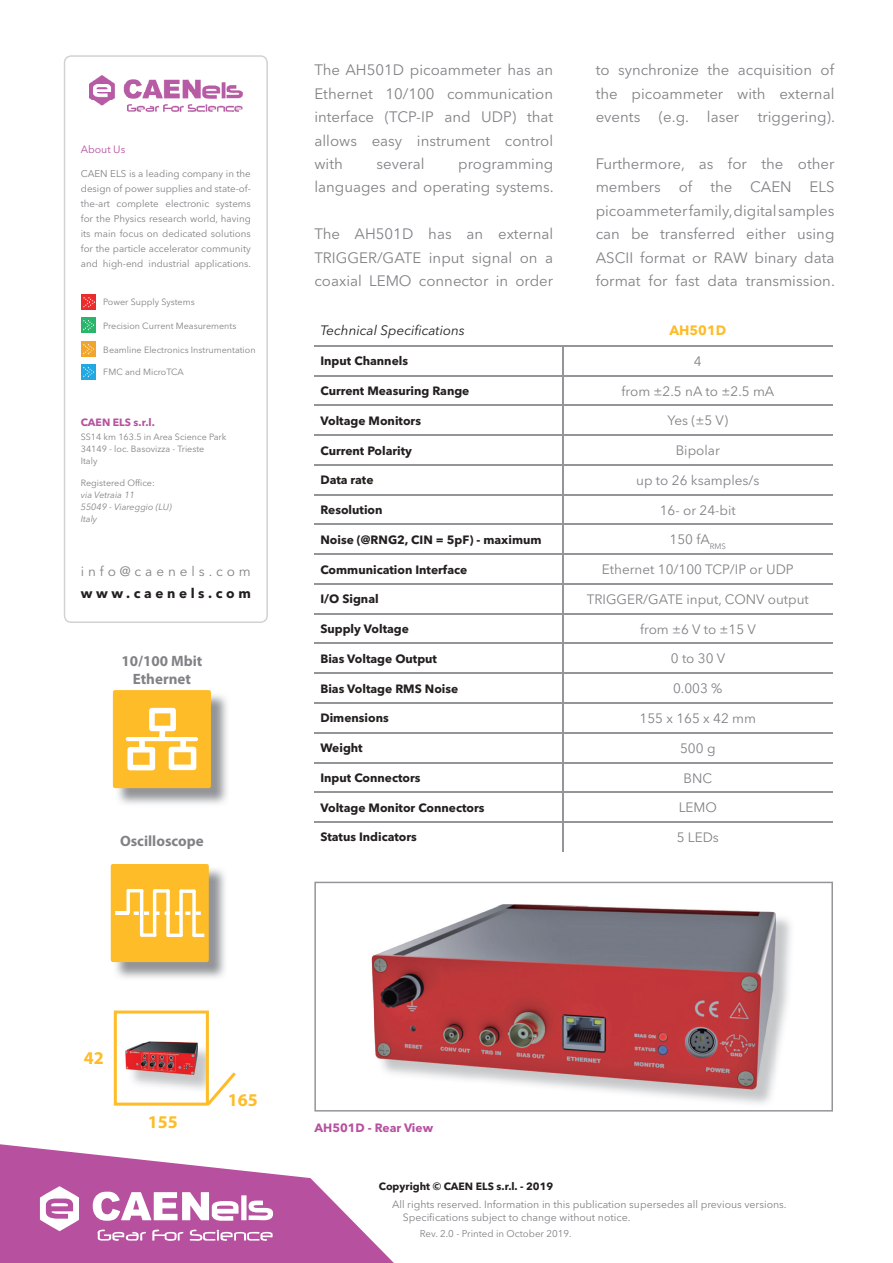
<style>
.page{position:relative;width:893px;height:1263px;background:#fff}
.page>*{position:absolute;margin:0;border:0;box-sizing:border-box;transform-origin:0 0}
.t1{font:117px "Caenels";color:#fff}
.t2{font:700 18px "Myriad Pro";color:#fdbc28}
.t3{font:15px/23.4px "Avenir Next LT Pro";color:#808285;text-align:justify}
.t4{font:700 15px/18px "Myriad Pro";color:#808285;text-align:center}
.t5{font:13.5px "Avenir Next LT Pro";color:#808285}
.t6{font:italic 13.5px "Avenir Next LT Pro";color:#231f20}
.t7{font:13.5px "Avenir Next LT Pro";letter-spacing:.29em;color:#808285}
.t8{font:700 13.5px "Avenir Next LT Pro";letter-spacing:.265em;color:#231f20}
.t9{font:700 13.5px "Avenir Next LT Pro";color:#fdbc28}
.t10{font:700 12px "Avenir Next LT Pro";color:#231f20}
.t11{font:700 12px "Avenir Next LT Pro";color:#b7519f}
.t12{font:10.5px/12.6px "Avenir Next LT Pro";color:#808285}
.t13{font:700 10.5px "Avenir Next LT Pro";color:#231f20}
.t14{font:700 10.5px "Avenir Next LT Pro";color:#b7519f}
.t15{font:10.5px "Avenir Next LT Pro";color:#b7519f}
.t16{font:9.75px/15px "Avenir Next LT Pro";color:#808285;text-align:justify}
.t17{font:9px/12px "Avenir Next LT Pro";color:#808285}
.t18{font:italic 9px/12px "Avenir Next LT Pro";color:#808285}
</style>
<div class="page">
<svg style="left:0;top:1144px;width:394px;height:119px;fill:#b7519f"></svg>
<svg style="left:64px;top:55px;width:204px;height:568px"></svg>
<img style="left:89px;top:76px;width:153px;height:36px">
<img style="left:81px;top:341px;width:15px;height:15px">
<img style="left:81px;top:318px;width:15px;height:15px">
<img style="left:81px;top:295px;width:15px;height:14px">
<img style="left:81px;top:365px;width:15px;height:15px">
<svg style="left:314px;top:882px;width:519px;height:229px"></svg>
<hr style="left:314px;top:345px;width:249px;height:1px;background:#939598">
<hr style="left:563px;top:345px;width:270px;height:1px;background:#939598">
<hr style="left:314px;top:375px;width:249px;height:1px;background:#939598">
<hr style="left:563px;top:375px;width:270px;height:1px;background:#939598">
<hr style="left:314px;top:405px;width:249px;height:1px;background:#939598">
<hr style="left:563px;top:405px;width:270px;height:1px;background:#939598">
<hr style="left:314px;top:434px;width:249px;height:2px;background:#939598">
<hr style="left:563px;top:434px;width:270px;height:2px;background:#939598">
<hr style="left:314px;top:464px;width:249px;height:1px;background:#939598">
<hr style="left:563px;top:464px;width:270px;height:1px;background:#939598">
<hr style="left:314px;top:494px;width:249px;height:1px;background:#939598">
<hr style="left:563px;top:494px;width:270px;height:1px;background:#939598">
<hr style="left:314px;top:524px;width:249px;height:1px;background:#939598">
<hr style="left:563px;top:524px;width:270px;height:1px;background:#939598">
<hr style="left:314px;top:554px;width:249px;height:1px;background:#939598">
<hr style="left:563px;top:554px;width:270px;height:1px;background:#939598">
<hr style="left:314px;top:583px;width:249px;height:1px;background:#939598">
<hr style="left:563px;top:583px;width:270px;height:1px;background:#939598">
<hr style="left:314px;top:613px;width:249px;height:1px;background:#939598">
<hr style="left:563px;top:613px;width:270px;height:1px;background:#939598">
<hr style="left:314px;top:643px;width:249px;height:1px;background:#939598">
<hr style="left:563px;top:643px;width:270px;height:1px;background:#939598">
<hr style="left:314px;top:673px;width:249px;height:1px;background:#939598">
<hr style="left:563px;top:673px;width:270px;height:1px;background:#939598">
<hr style="left:314px;top:702px;width:249px;height:1px;background:#939598">
<hr style="left:563px;top:702px;width:270px;height:1px;background:#939598">
<hr style="left:314px;top:732px;width:249px;height:1px;background:#939598">
<hr style="left:563px;top:732px;width:270px;height:1px;background:#939598">
<hr style="left:314px;top:762px;width:249px;height:1px;background:#939598">
<hr style="left:563px;top:762px;width:270px;height:1px;background:#939598">
<hr style="left:314px;top:792px;width:249px;height:1px;background:#939598">
<hr style="left:563px;top:792px;width:270px;height:1px;background:#939598">
<hr style="left:314px;top:821px;width:249px;height:2px;background:#939598">
<hr style="left:563px;top:821px;width:270px;height:2px;background:#939598">
<svg style="left:562px;top:346px;width:1px;height:506px"></svg>
<svg style="left:114px;top:1010px;width:122px;height:95px"></svg>
<img style="left:115px;top:695px;width:112px;height:109px">
<svg style="left:113px;top:690px;width:98px;height:98px"></svg>
<img style="left:113px;top:869px;width:112px;height:109px">
<svg style="left:111px;top:864px;width:98px;height:98px;background:#fdc444"></svg>
<p class="t15" style="left:81px;top:143px;width:46px">About Us</p>
<p class="t16" style="left:81px;top:166px;width:172px">CAEN ELS is a leading company in the design of power supplies and state-of&shy;the-art complete electronic systems for the Physics research world, having its main focus on dedicated solutions for the particle accelerator community and high-end industrial applications.</p>
<p class="t17" style="left:103px;top:296px;width:93px">Power Supply Systems</p>
<p class="t17" style="left:103px;top:319px;width:134px">Precision Current Measurements</p>
<p class="t17" style="left:103px;top:343px;width:154px">Beamline Electronics Instrumentation</p>
<p class="t17" style="left:103px;top:366px;width:82px">FMC and MicroTCA</p>
<p class="t14" style="left:81px;top:416px;width:76px">CAEN ELS s.r.l.</p>
<p class="t17" style="left:81px;top:430px;width:147px">SS14 km 163.5 in Area Science Park<br>34149 - loc. Basovizza - Trieste<br>Italy</p>
<p class="t17" style="left:81px;top:477px;width:75px">Registered Office:</p>
<p class="t18" style="left:81px;top:489px;width:93px">via Vetraia 11<br>55049 - Viareggio (LU)<br>Italy</p>
<p class="t7" style="left:81px;top:563px;width:172px">info@caenels.com</p>
<p class="t8" style="left:81px;top:585px;width:172px">www.caenels.com</p>
<p class="t4" style="left:121px;top:651px;width:82px">10/100 Mbit<br>Ethernet</p>
<p class="t4" style="left:120px;top:831px;width:85px">Oscilloscope</p>
<p class="t3" style="left:314px;top:58px;width:240px">The AH501D picoammeter has an Ethernet 10/100 communication interface (TCP-IP and UDP) that allows easy instrument control with</p>
<p class="t3" style="left:376px;top:152px;width:50px">several</p>
<p class="t3" style="left:314px;top:152px;width:241px;text-align:right">programming<br>languages and operating systems.</p>
<p class="t3" style="left:314px;top:222px;width:240px">The AH501D has an external TRIGGER/GATE input signal on a coaxial LEMO connector in order</p>
<p class="t3" style="left:596px;top:58px;width:241px">to synchronize the acquisition of the picoammeter with external events (e.g. laser triggering).</p>
<p class="t3" style="left:596px;top:152px;width:241px">Furthermore, as for the other members of the CAEN ELS picoammeter family, digital samples can be transferred either using ASCII format or RAW binary data format for fast data transmission.</p>
<p class="t6" style="left:320px;top:322px;width:146px">Technical Specifications</p>
<p class="t9" style="left:669px;top:322px;width:58px">AH501D</p>
<p class="t10" style="left:320px;top:354px;width:89px">Input Channels</p>
<p class="t5" style="left:694px;top:353px;width:9px">4</p>
<p class="t10" style="left:320px;top:383px;width:151px">Current Measuring Range</p>
<p class="t5" style="left:621px;top:383px;width:154px">from ±2.5 nA to ±2.5 mA</p>
<p class="t10" style="left:320px;top:413px;width:102px">Voltage Monitors</p>
<p class="t5" style="left:668px;top:412px;width:62px">Yes (±5 V)</p>
<p class="t10" style="left:320px;top:443px;width:93px">Current Polarity</p>
<p class="t5" style="left:676px;top:442px;width:46px">Bipolar</p>
<p class="t10" style="left:320px;top:473px;width:55px">Data rate</p>
<p class="t5" style="left:636px;top:472px;width:125px">up to 26 ksamples/s</p>
<p class="t10" style="left:320px;top:502px;width:64px">Resolution</p>
<p class="t5" style="left:660px;top:502px;width:78px">16- or 24-bit</p>
<p class="t10" style="left:320px;top:532px;width:223px">Noise (@RNG2, CIN = 5pF) - maximum</p>
<p class="t5" style="left:670px;top:532px;width:58px">150 fA<sub>RMS</sub></p>
<p class="t10" style="left:320px;top:562px;width:148px">Communication Interface</p>
<p class="t5" style="left:602px;top:561px;width:193px">Ethernet 10/100 TCP/IP or UDP</p>
<p class="t10" style="left:320px;top:592px;width:60px">I/O Signal</p>
<p class="t5" style="left:587px;top:591px;width:223px">TRIGGER/GATE input, CONV output</p>
<p class="t10" style="left:320px;top:621px;width:90px">Supply Voltage</p>
<p class="t5" style="left:640px;top:621px;width:117px">from ±6 V to ±15 V</p>
<p class="t10" style="left:320px;top:651px;width:118px">Bias Voltage Output</p>
<p class="t5" style="left:671px;top:651px;width:56px">0 to 30 V</p>
<p class="t10" style="left:320px;top:681px;width:139px">Bias Voltage RMS Noise</p>
<p class="t5" style="left:673px;top:680px;width:51px">0.003 %</p>
<p class="t10" style="left:320px;top:711px;width:70px">Dimensions</p>
<p class="t5" style="left:640px;top:710px;width:118px">155 x 165 x 42 mm</p>
<p class="t10" style="left:320px;top:741px;width:44px">Weight</p>
<p class="t5" style="left:680px;top:740px;width:37px">500 g</p>
<p class="t10" style="left:320px;top:770px;width:102px">Input Connectors</p>
<p class="t5" style="left:683px;top:770px;width:30px">BNC</p>
<p class="t10" style="left:320px;top:800px;width:166px">Voltage Monitor Connectors</p>
<p class="t5" style="left:679px;top:799px;width:40px">LEMO</p>
<p class="t10" style="left:320px;top:830px;width:98px">Status Indicators</p>
<p class="t5" style="left:677px;top:829px;width:44px">5 LEDs</p>
<p class="t2" style="left:84px;top:1046px;width:21px">42</p>
<p class="t2" style="left:148px;top:1110px;width:31px">155</p>
<p class="t2" style="left:228px;top:1088px;width:31px">165</p>
<p class="t11" style="left:314px;top:1121px;width:120px">AH501D - Rear View</p>
<h1 class="t1" style="left:40px;top:1156px;width:235px">C</h1>
<p class="t13" style="left:379px;top:1179px;width:176px">Copyright © CAEN ELS s.r.l. - 2019</p>
<p class="t12" style="left:403px;top:1198px;width:385px;text-indent:-11px">All rights reserved. Information in this publication supersedes all previous versions.<br>Specifications subject to change without notice.</p>
<p class="t16" style="left:420px;top:1226px;width:153px">Rev. 2.0 - Printed in October 2019.</p>
</div>
